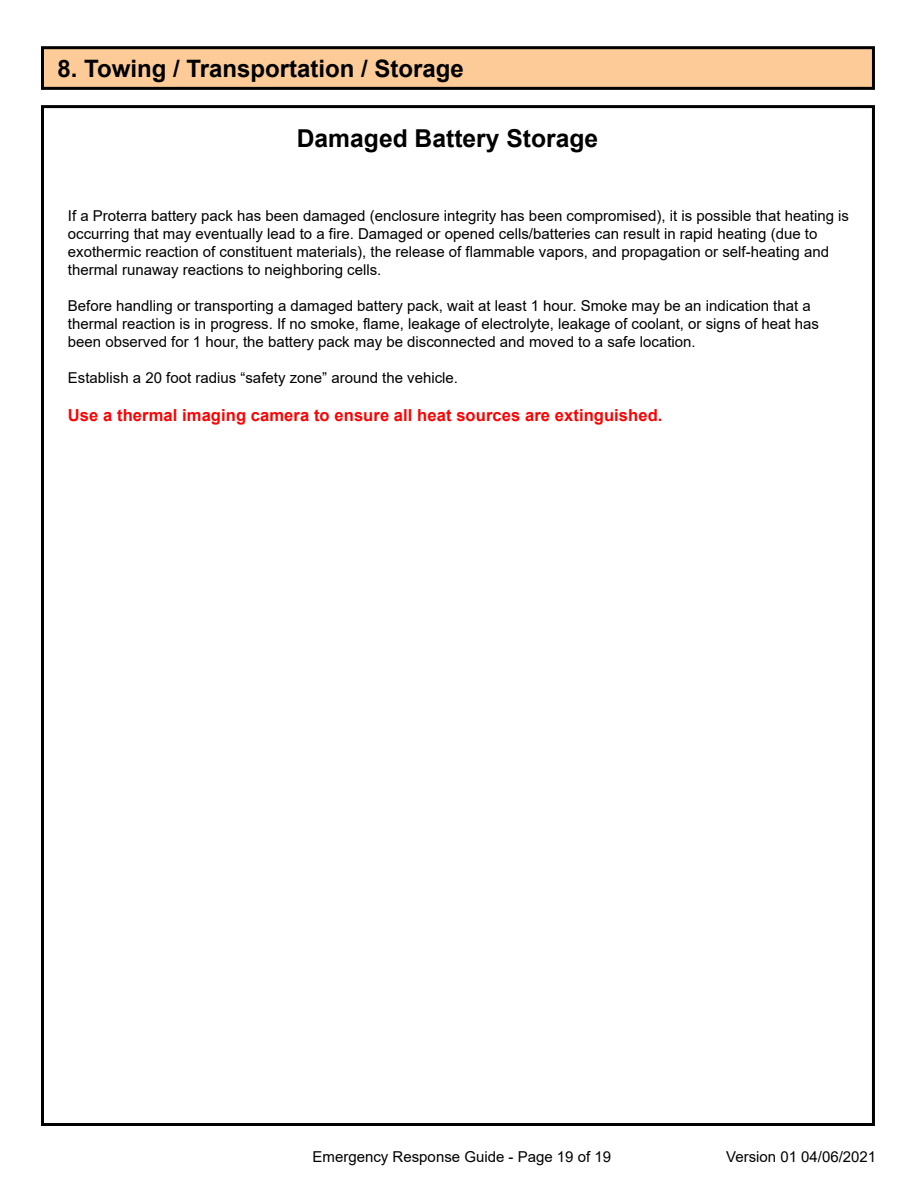
<style>
.page{position:relative;width:918px;height:1188px;background:#fff}
.page>*{position:absolute;margin:0;border:0;box-sizing:border-box;transform-origin:0 0}
.t1{font:700 24.6px "Arial";color:#000}
.t2{font:700 24px "Arial";color:#000}
.t3{font:700 16.65px "Arial";letter-spacing:.005em;color:#f00}
.t4{font:15px/18px "Arial";color:#000}
</style>
<div class="page">
<div style="left:41px;top:46px;width:834px;height:44px;background:#fccb98;border:3px solid #000"></div>
<h2 class="t2" style="left:58px;top:52px;width:408px">8. Towing / Transportation / Storage</h2>
<h1 class="t1" style="left:297px;top:121px;width:303px">Damaged Battery Storage</h1>
<p class="t4" style="left:68px;top:207px;width:783px">If a Proterra battery pack has been damaged (enclosure integrity has been compromised), it is possible that heating is occurring that may eventually lead to a fire. Damaged or opened cells/batteries can result in rapid heating (due to exothermic reaction of constituent materials), the release of flammable vapors, and propagation or self-heating and thermal runaway reactions to neighboring cells.</p>
<p class="t4" style="left:68px;top:297px;width:753px">Before handling or transporting a damaged battery pack, wait at least 1 hour. Smoke may be an indication that a thermal reaction is in progress. If no smoke, flame, leakage of electrolyte, leakage of coolant, or signs of heat has been observed for 1 hour, the battery pack may be disconnected and moved to a safe location.</p>
<p class="t4" style="left:68px;top:369px;width:392px">Establish a 20 foot radius “safety zone” around the vehicle.</p>
<p class="t3" style="left:68px;top:404px;width:596px">Use a thermal imaging camera to ensure all heat sources are extinguished.</p>
<p class="t4" style="left:313px;top:1148px;width:300px">Emergency Response Guide - Page 19 of 19</p>
<p class="t4" style="left:726px;top:1148px;width:152px">Version 01 04/06/2021</p>
</div>
